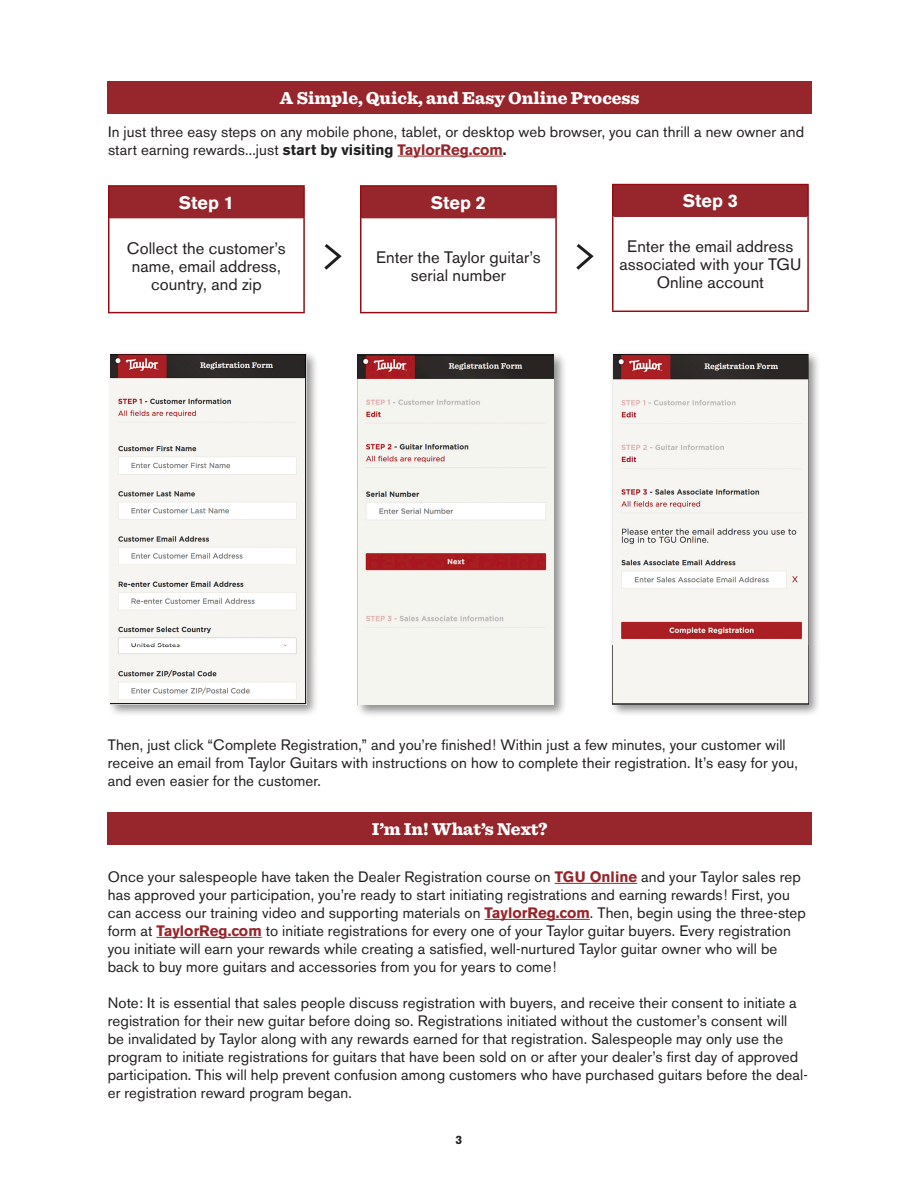
<style>
.page{position:relative;width:918px;height:1188px;background:#fff}
.page>*{position:absolute;margin:0;border:0;box-sizing:border-box;transform-origin:0 0}
.t1{font:900 18px "Sentinel";color:#fff}
.t2{font:700 18px "Akzidenz Grotesk BE";letter-spacing:-.005em;color:#fff}
.t3{font:16.5px/18px "Akzidenz Grotesk BE";letter-spacing:.005em;color:#231f20;text-align:center}
.t4{font:15px/18px "Akzidenz Grotesk BE";letter-spacing:.01em;color:#231f20}
.t5{font:700 12px "Akzidenz Grotesk BE";color:#231f20}
.s1{font-weight:700}
.s2{font-weight:700;color:#96262c}
</style>
<div class="page">
<div style="left:108px;top:81px;width:704px;height:33px;background:#96262c"></div>
<div style="left:108px;top:812px;width:704px;height:33px;background:#96262c"></div>
<hr style="left:398px;top:156px;width:105px;height:1px;background:#96262c">
<div style="left:109px;top:186px;width:195px;height:32px;background:#96262c"></div>
<hr style="left:108px;top:218px;width:2px;height:94px;background:#940c12">
<hr style="left:303px;top:218px;width:2px;height:94px;background:#940c12">
<hr style="left:108px;top:312px;width:197px;height:1px;background:#940c12">
<hr style="left:108px;top:185px;width:197px;height:2px;background:#940c12">
<hr style="left:108px;top:187px;width:2px;height:31px;background:#940c12">
<hr style="left:303px;top:187px;width:2px;height:31px;background:#940c12">
<div style="left:361px;top:186px;width:195px;height:32px;background:#96262c"></div>
<hr style="left:360px;top:218px;width:2px;height:94px;background:#940c12">
<hr style="left:555px;top:218px;width:2px;height:94px;background:#940c12">
<hr style="left:360px;top:312px;width:197px;height:1px;background:#940c12">
<hr style="left:360px;top:185px;width:197px;height:2px;background:#940c12">
<hr style="left:360px;top:187px;width:2px;height:31px;background:#940c12">
<hr style="left:555px;top:187px;width:2px;height:31px;background:#940c12">
<div style="left:613px;top:185px;width:195px;height:31px;background:#96262c"></div>
<hr style="left:612px;top:216px;width:2px;height:95px;background:#940c12">
<hr style="left:807px;top:216px;width:2px;height:95px;background:#940c12">
<hr style="left:612px;top:311px;width:197px;height:1px;background:#940c12">
<hr style="left:612px;top:184px;width:197px;height:1px;background:#940c12">
<hr style="left:612px;top:185px;width:2px;height:31px;background:#940c12">
<hr style="left:807px;top:185px;width:2px;height:31px;background:#940c12">
<hr style="left:614px;top:215px;width:193px;height:2px;background:#96262c">
<svg style="left:324px;top:244px;width:18px;height:26px"></svg>
<svg style="left:576px;top:244px;width:18px;height:26px"></svg>
<hr style="left:555px;top:883px;width:82px;height:1px;background:#96262c">
<hr style="left:485px;top:919px;width:105px;height:1px;background:#96262c">
<hr style="left:156px;top:937px;width:106px;height:1px;background:#96262c">
<div style="left:107px;top:351px;width:212px;height:366px;background:#231f20;opacity:.5"></div>
<img style="left:111px;top:354px;width:195px;height:350px">
<div style="left:609px;top:351px;width:213px;height:366px;background:#231f20;opacity:.5"></div>
<img style="left:613px;top:354px;width:196px;height:350px">
<div style="left:355px;top:351px;width:212px;height:367px;background:#231f20;opacity:.5"></div>
<img style="left:358px;top:355px;width:196px;height:349px">
<p class="t1" style="left:280px;top:84px;width:361px">A Simple, Quick, and Easy Online Process</p>
<p class="t4" style="left:108px;top:122px;width:698px">In just three easy steps on any mobile phone, tablet, or desktop web browser, you can thrill a new owner and start earning rewards...just <span class="s1">start by visiting</span> <span class="s2">TaylorReg.com</span><span class="s1">.</span></p>
<p class="t2" style="left:179px;top:192px;width:56px">Step 1</p>
<p class="t3" style="left:127px;top:239px;width:160px">Collect the customer’s name, email address, country, and zip</p>
<p class="t2" style="left:683px;top:190px;width:56px">Step 3</p>
<p class="t3" style="left:619px;top:238px;width:184px">Enter the email address associated with your TGU<br>Online account</p>
<p class="t2" style="left:431px;top:192px;width:56px">Step 2</p>
<p class="t3" style="left:376px;top:248px;width:166px">Enter the Taylor guitar’s serial number</p>
<p class="t4" style="left:108px;top:736px;width:692px">Then, just click “Complete Registration,” and you’re finished! Within just a few minutes, your customer will receive an email from Taylor Guitars with instructions on how to complete their registration. It’s easy for you, and even easier for the customer.</p>
<p class="t1" style="left:372px;top:814px;width:177px">I’m In! What’s Next?</p>
<p class="t4" style="left:108px;top:868px;width:700px">Once your salespeople have taken the Dealer Registration course on <span class="s2">TGU Online</span> and your Taylor sales rep has approved your participation, you’re ready to start initiating registrations and earning rewards! First, you can access our training video and supporting materials on <span class="s2">TaylorReg.com</span>. Then, begin using the three-step form at <span class="s2">TaylorReg.com</span> to initiate registrations for every one of your Taylor guitar buyers. Every registration you initiate will earn your rewards while creating a satisfied, well-nurtured Taylor guitar owner who will be back to buy more guitars and accessories from you for years to come!</p>
<p class="t4" style="left:108px;top:994px;width:702px">Note: It is essential that sales people discuss registration with buyers, and receive their consent to initiate a registration for their new guitar before doing so. Registrations initiated without the customer’s consent will<br>be invalidated by Taylor along with any rewards earned for that registration. Salespeople may only use the program to initiate registrations for guitars that have been sold on or after your dealer’s first day of approved participation. This will help prevent confusion among customers who have purchased guitars before the deal&shy;er registration reward program began.</p>
<p class="t5" style="left:456px;top:1133px;width:8px">3</p>
</div>
